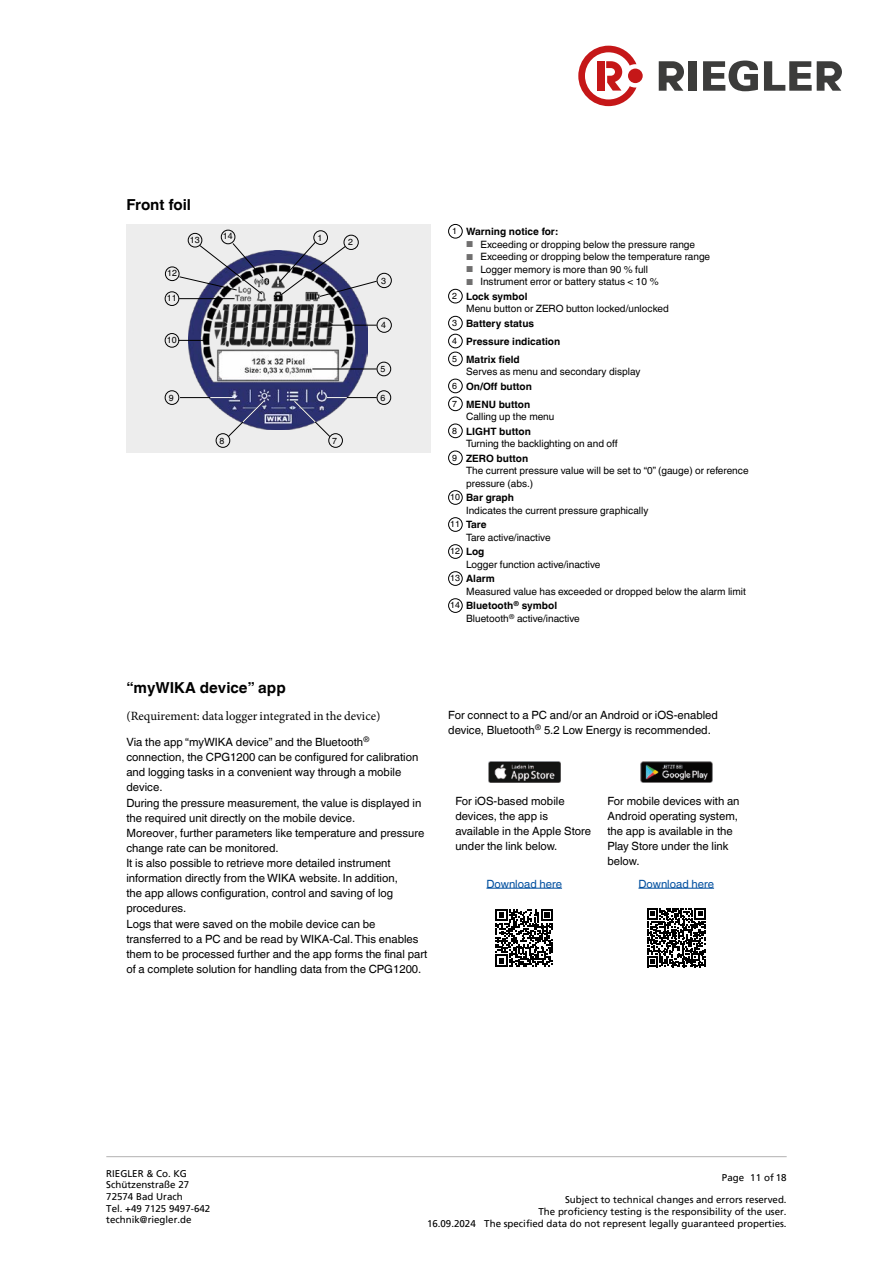
<style>
.page{position:relative;width:893px;height:1263px;background:#fff}
.page>*{position:absolute;margin:0;border:0;box-sizing:border-box;transform-origin:0 0}
.t1{font:700 15.15px "Helvetica World";color:#000}
.t2{font:12.6px "Minion Pro";color:#000}
.t3{font:11.4px/15.1px "Helvetica World";color:#000}
.t4{font:11.4px "Helvetica World";color:#004f9f}
.t5{font:10.05px/12.6px "Helvetica World";color:#000}
.t6{font:700 10.05px/17.9px "Helvetica World";color:#000}
.t7{font:9.75px/11.7px "Frutiger LT Pro";color:#000}
.t8{font:8.85px "Helvetica World";color:#000}
.s1{font-weight:400;font-size:8.85px}
.s2{font-size:8.55px;color:#706f6f}
.s3{font-size:8.85px}
.s4{font-weight:700}
</style>
<div class="page">
<svg style="left:659px;top:61px;width:25px;height:30px"></svg>
<div style="left:689px;top:61px;width:8px;height:30px;background:#3c3c3b"></div>
<svg style="left:703px;top:61px;width:55px;height:30px"></svg>
<svg style="left:764px;top:61px;width:78px;height:30px"></svg>
<svg style="left:578px;top:46px;width:58px;height:60px"></svg>
<div style="left:628px;top:69px;width:15px;height:14px;background:#c51718;border-radius:50%"></div>
<hr style="left:106px;top:1156px;width:681px;height:1px;background:#b3b2b2">
<div style="left:126px;top:224px;width:304px;height:229px;background:#ededed"></div>
<img style="left:189px;top:251px;width:179px;height:179px">
<hr style="left:312px;top:369px;width:65px;height:1px;background:#000">
<hr style="left:327px;top:397px;width:50px;height:1px;background:#000">
<svg style="left:294px;top:397px;width:53px;height:40px"></svg>
<hr style="left:180px;top:397px;width:50px;height:1px;background:#000">
<svg style="left:210px;top:397px;width:55px;height:40px"></svg>
<hr style="left:323px;top:325px;width:54px;height:1px;background:#000">
<hr style="left:178px;top:340px;width:30px;height:1px;background:#000">
<svg style="left:279px;top:241px;width:98px;height:56px"></svg>
<hr style="left:179px;top:298px;width:56px;height:1px;background:#000">
<svg style="left:179px;top:243px;width:85px;height:52px"></svg>
<div style="left:377px;top:362px;width:14px;height:14px;border:1px solid #000;border-radius:50%"></div>
<div style="left:165px;top:390px;width:14px;height:15px;border:1px solid #000;border-radius:50%"></div>
<div style="left:328px;top:433px;width:15px;height:15px;border:1px solid #000;border-radius:50%"></div>
<div style="left:216px;top:433px;width:14px;height:15px;border:1px solid #000;border-radius:50%"></div>
<div style="left:377px;top:390px;width:14px;height:15px;border:1px solid #000;border-radius:50%"></div>
<div style="left:165px;top:267px;width:14px;height:14px;border:1px solid #000;border-radius:50%"></div>
<div style="left:165px;top:333px;width:14px;height:14px;border:1px solid #000;border-radius:50%"></div>
<div style="left:377px;top:318px;width:15px;height:15px;border:1px solid #000;border-radius:50%"></div>
<div style="left:377px;top:273px;width:15px;height:15px;border:1px solid #000;border-radius:50%"></div>
<div style="left:344px;top:235px;width:15px;height:15px;border:1px solid #000;border-radius:50%"></div>
<div style="left:165px;top:291px;width:14px;height:15px;border:1px solid #000;border-radius:50%"></div>
<div style="left:188px;top:233px;width:14px;height:14px;border:1px solid #000;border-radius:50%"></div>
<div style="left:221px;top:230px;width:14px;height:14px;border:1px solid #000;border-radius:50%"></div>
<div style="left:313px;top:230px;width:15px;height:15px;border:1px solid #000;border-radius:50%"></div>
<div style="left:448px;top:224px;width:15px;height:14px;border:1px solid #000;border-radius:50%"></div>
<div style="left:448px;top:289px;width:15px;height:14px;border:1px solid #000;border-radius:50%"></div>
<div style="left:448px;top:316px;width:15px;height:14px;border:1px solid #000;border-radius:50%"></div>
<div style="left:448px;top:334px;width:15px;height:14px;border:1px solid #000;border-radius:50%"></div>
<div style="left:448px;top:352px;width:15px;height:14px;border:1px solid #000;border-radius:50%"></div>
<div style="left:448px;top:379px;width:15px;height:14px;border:1px solid #000;border-radius:50%"></div>
<div style="left:448px;top:397px;width:15px;height:14px;border:1px solid #000;border-radius:50%"></div>
<div style="left:448px;top:424px;width:15px;height:14px;border:1px solid #000;border-radius:50%"></div>
<div style="left:448px;top:451px;width:15px;height:14px;border:1px solid #000;border-radius:50%"></div>
<div style="left:448px;top:490px;width:15px;height:15px;border:1px solid #000;border-radius:50%"></div>
<div style="left:448px;top:517px;width:15px;height:15px;border:1px solid #000;border-radius:50%"></div>
<div style="left:448px;top:544px;width:15px;height:15px;border:1px solid #000;border-radius:50%"></div>
<div style="left:448px;top:571px;width:15px;height:15px;border:1px solid #000;border-radius:50%"></div>
<div style="left:448px;top:598px;width:15px;height:15px;border:1px solid #000;border-radius:50%"></div>
<img style="left:488px;top:761px;width:72px;height:21px">
<img style="left:640px;top:761px;width:72px;height:21px">
<hr style="left:486px;top:888px;width:76px;height:1px;background:#004f9f">
<hr style="left:638px;top:888px;width:76px;height:1px;background:#004f9f">
<svg style="left:495px;top:909px;width:58px;height:58px"></svg>
<svg style="left:647px;top:908px;width:59px;height:59px"></svg>
<h1 class="t1" style="left:126px;top:196px;width:66px">Front foil</h1>
<p class="t8" style="left:167px;top:268px;width:11px">12</p>
<p class="t8" style="left:167px;top:293px;width:11px">11</p>
<p class="t8" style="left:167px;top:334px;width:11px">10</p>
<p class="t8" style="left:190px;top:234px;width:11px">13</p>
<p class="t8" style="left:223px;top:231px;width:11px">14</p>
<p class="t8" style="left:317px;top:233px;width:6px">1</p>
<p class="t8" style="left:348px;top:237px;width:6px">2</p>
<p class="t8" style="left:169px;top:392px;width:6px">9</p>
<p class="t8" style="left:220px;top:435px;width:6px">8</p>
<p class="t8" style="left:332px;top:435px;width:6px">7</p>
<p class="t8" style="left:381px;top:275px;width:6px">3</p>
<p class="t8" style="left:381px;top:320px;width:6px">4</p>
<p class="t8" style="left:381px;top:364px;width:6px">5</p>
<p class="t8" style="left:381px;top:392px;width:6px">6</p>
<p class="t6" style="left:452px;top:223px;width:107px"><span class="s1">1</span> Warning notice for:</p>
<p class="t5" style="left:466px;top:238px;width:231px"><span class="s2">■</span> Exceeding or dropping below the pressure range</p>
<p class="t5" style="left:466px;top:250px;width:246px"><span class="s2">■</span> Exceeding or dropping below the temperature range</p>
<p class="t5" style="left:466px;top:263px;width:183px"><span class="s2">■</span> Logger memory is more than 90 % full</p>
<p class="t5" style="left:452px;top:275px;width:208px;line-height:14.4px;text-indent:14px"><span class="s2">■</span> Instrument error or battery status &lt; 10 %<br><span class="s3">2</span> <span class="s4">Lock symbol</span></p>
<p class="t5" style="left:452px;top:302px;width:218px;line-height:14.4px;text-indent:14px">Menu button or ZERO button locked/unlocked<br><span class="s3">3</span> <span class="s4">Battery status</span></p>
<p class="t6" style="left:452px;top:332px;width:110px"><span class="s1">4</span> Pressure indication<br><span class="s1">5</span> Matrix field</p>
<p class="t5" style="left:452px;top:365px;width:190px;line-height:14.4px;text-indent:14px">Serves as menu and secondary display<br><span class="s3">6</span> <span class="s4">On/Off button</span></p>
<p class="t5" style="left:466px;top:398px;width:90px;text-indent:-14px"><span class="s3">7</span> <span class="s4">MENU button<br></span>Calling up the menu</p>
<p class="t5" style="left:466px;top:425px;width:153px;text-indent:-14px"><span class="s3">8</span> <span class="s4">LIGHT button<br></span>Turning the backlighting on and off</p>
<p class="t5" style="left:466px;top:452px;width:284px;text-indent:-14px"><span class="s3">9</span> <span class="s4">ZERO button<br></span>The current pressure value will be set to “0” (gauge) or reference pressure (abs.)</p>
<p class="t5" style="left:466px;top:491px;width:184px;text-indent:-16px"><span class="s3">10</span> <span class="s4">Bar graph<br></span>Indicates the current pressure graphically</p>
<p class="t5" style="left:466px;top:518px;width:86px;text-indent:-16px"><span class="s3">11</span> <span class="s4">Tare<br></span>Tare active/inactive</p>
<p class="t5" style="left:466px;top:545px;width:136px;text-indent:-16px"><span class="s3">12</span> <span class="s4">Log<br></span>Logger function active/inactive</p>
<p class="t5" style="left:466px;top:572px;width:281px;text-indent:-16px"><span class="s3">13</span> <span class="s4">Alarm<br></span>Measured value has exceeded or dropped below the alarm limit</p>
<p class="t5" style="left:466px;top:599px;width:115px;text-indent:-16px"><span class="s3">14</span> <span class="s4">Bluetooth</span><sup>®</sup> <span class="s4">symbol<br></span>Bluetooth<sup>®</sup> active/inactive</p>
<h1 class="t1" style="left:126px;top:679px;width:161px">“myWIKA device” app</h1>
<p class="t2" style="left:126px;top:708px;width:256px">(Requirement: data logger integrated in the device)</p>
<p class="t3" style="left:126px;top:734px;width:302px">Via the app “myWIKA device” and the Bluetooth<sup>® </sup>connection, the CPG1200 can be configured for calibration and logging tasks in a convenient way through a mobile device.<br>During the pressure measurement, the value is displayed in the required unit directly on the mobile device.<br>Moreover, further parameters like temperature and pressure change rate can be monitored.<br>It is also possible to retrieve more detailed instrument information directly from the WIKA website. In addition,<br>the app allows configuration, control and saving of log procedures.<br>Logs that were saved on the mobile device can be transferred to a PC and be read by WIKA-Cal. This enables them to be processed further and the app forms the final part of a complete solution for handling data from the CPG1200.</p>
<p class="t3" style="left:448px;top:707px;width:271px">For connect to a PC and/or an Android or iOS-enabled device, Bluetooth<sup>®</sup> 5.2 Low Energy is recommended.</p>
<p class="t3" style="left:455px;top:793px;width:137px">For iOS-based mobile devices, the app is available in the Apple Store under the link below.</p>
<p class="t3" style="left:607px;top:793px;width:134px">For mobile devices with an<br>Android operating system, the app is available in the<br>Play Store under the link below.</p>
<p class="t4" style="left:486px;top:877px;width:77px">Download here</p>
<p class="t4" style="left:638px;top:877px;width:77px">Download here</p>
<p class="t7" style="left:106px;top:1167px;width:105px">RIEGLER &amp; Co. KG<br>Schützenstraße 27<br>72574 Bad Urach<br>Tel. +49 7125 9497-642 technik@riegler.de</p>
<p class="t7" style="left:427px;top:1217px;width:50px">16.09.2024</p>
<p class="t7" style="left:722px;top:1172px;width:66px">Page 11 of 18</p>
<p class="t7" style="left:484px;top:1194px;width:304px;text-align:right">Subject to technical changes and errors reserved.<br>The proficiency testing is the responsibility of the user.<br>The specified data do not represent legally guaranteed properties.</p>
</div>
